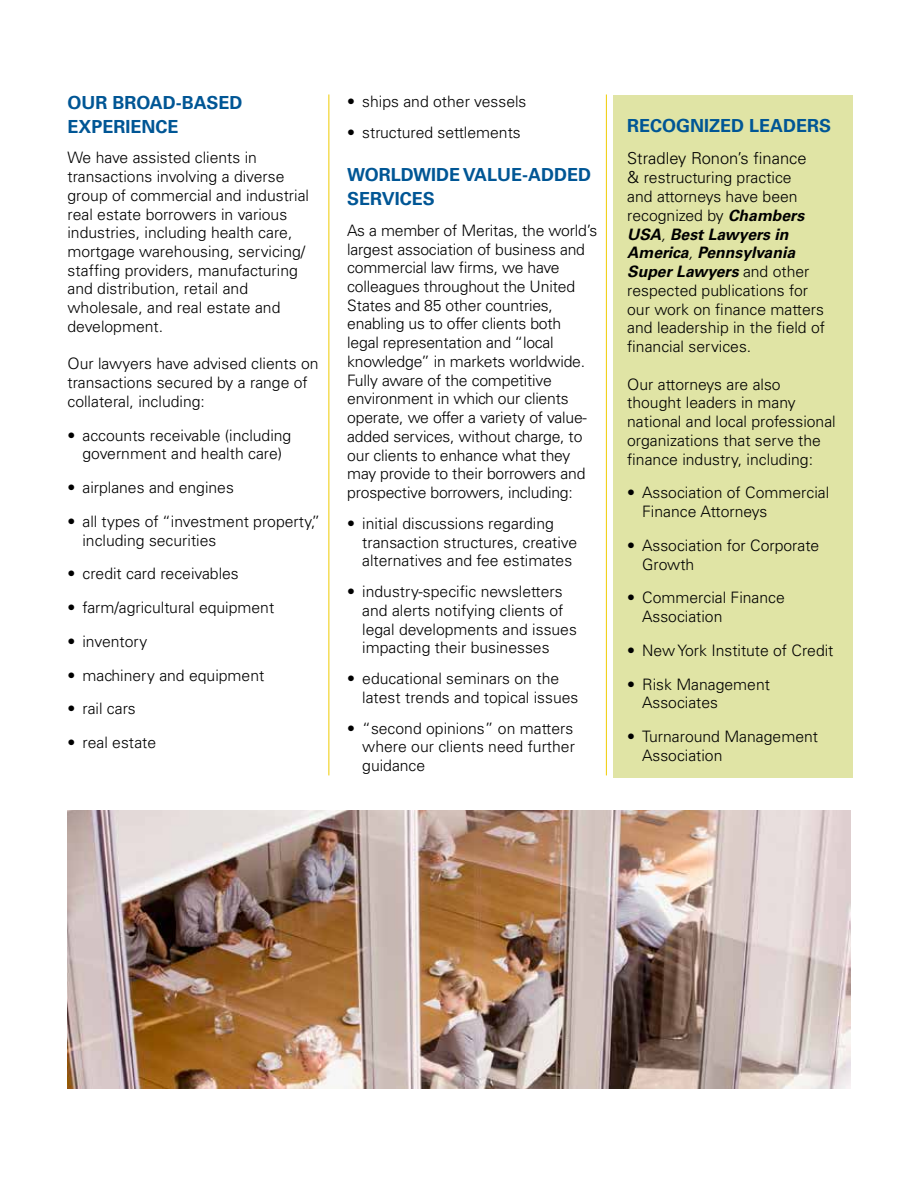
<style>
.page{position:relative;width:918px;height:1188px;background:#fff}
.page>*{position:absolute;margin:0;border:0;box-sizing:border-box;transform-origin:0 0}
.t1{font:700 18px/24px "Univers";color:#005695}
.t2{font:300 16.5px "Univers";color:#000}
.t3{font:300 15.75px/18.8px "Univers";color:#000}
.s1{font-size:16.5px}
.s2{font-weight:700;font-style:italic}
.s3{font-style:italic}
</style>
<div class="page">
<div style="left:613px;top:95px;width:240px;height:683px;background:#e0e4a5"></div>
<hr style="left:606px;top:94px;width:1px;height:681px;background:#f0cb00">
<hr style="left:328px;top:94px;width:1px;height:681px;background:#f0cb00">
<img style="left:68px;top:810px;width:782px;height:279px">
<p class="t1" style="left:68px;top:90px;width:176px">OUR BROAD-BASED<br>EXPERIENCE</p>
<p class="t3" style="left:68px;top:148px;width:243px">We have assisted clients in transactions involving a diverse group of commercial and industrial real estate borrowers in various industries, including health care, mortgage warehousing, servicing/ staffing providers, manufacturing and distribution, retail and wholesale, and real estate and development.</p>
<p class="t3" style="left:68px;top:355px;width:253px">Our lawyers have advised clients on transactions secured by a range of collateral, including:</p>
<p class="t3" style="left:68px;top:426px;width:225px;text-align:center">• accounts receivable (including government and health care)</p>
<p class="t3" style="left:68px;top:478px;width:168px">• airplanes and engines</p>
<p class="t3" style="left:82px;top:512px;width:239px;text-indent:-15px">• all types of “investment property,” including securities</p>
<p class="t3" style="left:68px;top:565px;width:173px">• credit card receivables</p>
<p class="t3" style="left:68px;top:598px;width:208px">• farm/agricultural equipment</p>
<p class="t3" style="left:68px;top:632px;width:81px">• inventory</p>
<p class="t3" style="left:68px;top:666px;width:198px">• machinery and equipment</p>
<p class="t3" style="left:68px;top:700px;width:70px">• rail cars</p>
<p class="t3" style="left:68px;top:733px;width:90px">• real estate</p>
<p class="t3" style="left:347px;top:93px;width:181px">• ships and other vessels</p>
<p class="t3" style="left:347px;top:123px;width:175px">• structured settlements</p>
<p class="t1" style="left:347px;top:163px;width:245px">WORLDWIDE VALUE-ADDED<br>SERVICES</p>
<p class="t3" style="left:347px;top:221px;width:252px">As a member of Meritas, the world’s largest association of business and commercial law firms, we have colleagues throughout the United States and 85 other countries, enabling us to offer clients both<br>legal representation and “local knowledge” in markets worldwide.<br>Fully aware of the competitive environment in which our clients operate, we offer a variety of value&shy;added services, without charge, to our clients to enhance what they may provide to their borrowers and prospective borrowers, including:</p>
<p class="t3" style="left:362px;top:514px;width:217px;text-indent:-15px">• initial discussions regarding transaction structures, creative alternatives and fee estimates</p>
<p class="t3" style="left:362px;top:582px;width:216px;text-indent:-15px">• industry-specific newsletters and alerts notifying clients of legal developments and issues impacting their businesses</p>
<p class="t3" style="left:362px;top:669px;width:218px;text-indent:-15px">• educational seminars on the latest trends and topical issues</p>
<p class="t3" style="left:362px;top:719px;width:214px;text-align:justify;text-indent:-15px">• “second opinions” on matters where our clients need further guidance</p>
<p class="t1" style="left:627px;top:114px;width:205px">RECOGNIZED LEADERS</p>
<p class="t2" style="left:627px;top:148px;width:181px">Stradley Ronon’s finance</p>
<p class="t3" style="left:627px;top:169px;width:199px"><span class="s1">&amp;</span> restructuring practice<br>and attorneys have been recognized by <span class="s2">Chambers<br>USA</span><span class="s3">,</span> <span class="s2">Best Lawyers in<br>America</span><span class="s3">,</span> <span class="s2">Pennsylvania<br>Super Lawyers</span> and other respected publications for our work on finance matters and leadership in the field of financial services.</p>
<p class="t3" style="left:627px;top:375px;width:210px">Our attorneys are also thought leaders in many national and local professional organizations that serve the finance industry, including:</p>
<p class="t3" style="left:642px;top:483px;width:189px;text-indent:-15px">• Association of Commercial<br>Finance Attorneys</p>
<p class="t3" style="left:642px;top:536px;width:179px;text-indent:-15px">• Association for Corporate<br>Growth</p>
<p class="t3" style="left:642px;top:588px;width:144px;text-indent:-15px">• Commercial Finance<br>Association</p>
<p class="t3" style="left:627px;top:641px;width:208px">• New York Institute of Credit</p>
<p class="t3" style="left:642px;top:675px;width:129px;text-indent:-15px">• Risk Management<br>Associates</p>
<p class="t3" style="left:642px;top:727px;width:177px;text-indent:-15px">• Turnaround Management<br>Association</p>
</div>
